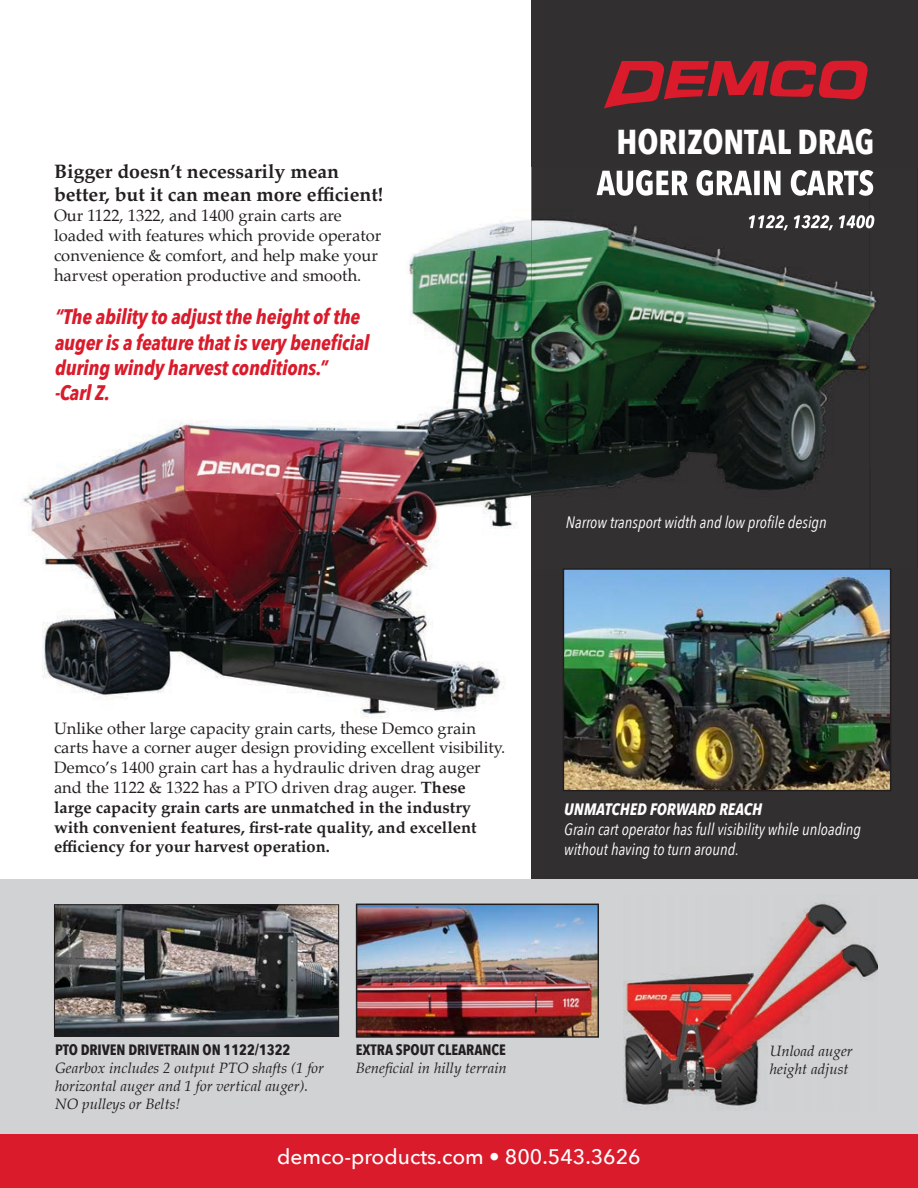
<style>
.page{position:relative;width:918px;height:1188px;background:#fff}
.page>*{position:absolute;margin:0;border:0;box-sizing:border-box;transform-origin:0 0}
.t1{font:700 34.5px "Avenir Next Condensed";color:#fff}
.t2{font:italic 700 21px/25.2px "Avenir Next Condensed";letter-spacing:-.01em;color:#da1b2b}
.t3{font:500 21px "Avenir Next";color:#fff}
.t4{font:700 19.5px/23.4px "Palatino";color:#231f20}
.t5{font:16.5px/19.8px "Palatino";color:#231f20}
.t6{font:italic 16.5px/19.8px "Avenir Next Condensed";color:#fff}
.t7{font:italic 700 16.5px "Avenir Next Condensed";color:#fff}
.t8{font:italic 15px/18px "Palatino";color:#231f20}
.t9{font:700 15px "Avenir Next Condensed";letter-spacing:-.005em;color:#231f20}
.s1{font-weight:700}
</style>
<div class="page">
<div style="left:532px;top:0;width:386px;height:1188px;background:#312f30"></div>
<svg style="left:604px;top:60px;width:264px;height:48px"></svg>
<img style="left:409px;top:167px;width:468px;height:402px">
<img style="left:597px;top:170px;width:276px;height:26px">
<img style="left:749px;top:215px;width:125px;height:15px">
<div style="left:0;top:879px;width:918px;height:255px;background:#d1d2d4"></div>
<img style="left:56px;top:906px;width:281px;height:129px">
<div style="left:54px;top:904px;width:285px;height:133px;border:1px solid #231f20"></div>
<img style="left:359px;top:907px;width:237px;height:128px">
<div style="left:356px;top:904px;width:243px;height:134px;border:2px solid #231f20"></div>
<div style="left:0;top:1134px;width:918px;height:54px;background:#da1b2b"></div>
<img style="left:22px;top:420px;width:289px;height:280px">
<img style="left:311px;top:569px;width:193px;height:150px">
<img style="left:281px;top:393px;width:238px;height:176px">
<img style="left:624px;top:902px;width:254px;height:208px">
<img style="left:566px;top:571px;width:322px;height:217px">
<div style="left:563px;top:568px;width:328px;height:223px;border:2px solid #231f20"></div>
<p class="t4" style="left:54px;top:159px;width:331px">Bigger doesn’t necessarily mean better, but it can mean more efficient!</p>
<p class="t5" style="left:54px;top:206px;width:329px">Our 1122, 1322, and 1400 grain carts are loaded with features which provide operator convenience &amp; comfort, and help make your harvest operation productive and smooth.</p>
<p class="t2" style="left:55px;top:304px;width:316px">“The ability to adjust the height of the auger is a feature that is very beneficial during windy harvest conditions.”<br>-Carl Z.</p>
<h1 class="t1" style="left:617px;top:120px;width:259px">HORIZONTAL DRAG</h1>
<p class="t6" style="left:566px;top:513px;width:262px">Narrow transport width and low profile design</p>
<p class="t5" style="left:54px;top:718px;width:453px">Unlike other large capacity grain carts, these Demco grain carts have a corner auger design providing excellent visibility.<br>Demco’s 1400 grain cart has a hydraulic driven drag auger and the 1122 &amp; 1322 has a PTO driven drag auger. <span class="s1">These large capacity grain carts are unmatched in the industry with convenient features, first-rate quality, and excellent efficiency for your harvest operation.</span></p>
<p class="t7" style="left:564px;top:800px;width:199px">UNMATCHED FORWARD REACH</p>
<p class="t6" style="left:564px;top:820px;width:298px">Grain cart operator has full visibility while unloading without having to turn around.</p>
<p class="t9" style="left:55px;top:1041px;width:237px">PTO DRIVEN DRIVETRAIN ON 1122/1322</p>
<p class="t8" style="left:55px;top:1059px;width:271px">Gearbox includes 2 output PTO shafts (1 for horizontal auger and 1 for vertical auger).<br>NO pulleys or Belts!</p>
<p class="t9" style="left:356px;top:1041px;width:152px">EXTRA SPOUT CLEARANCE</p>
<p class="t8" style="left:356px;top:1059px;width:153px">Beneficial in hilly terrain</p>
<p class="t8" style="left:770px;top:1042px;width:84px">Unload auger height adjust</p>
<p class="t3" style="left:277px;top:1139px;width:365px">demco-products.com • 800.543.3626</p>
</div>
